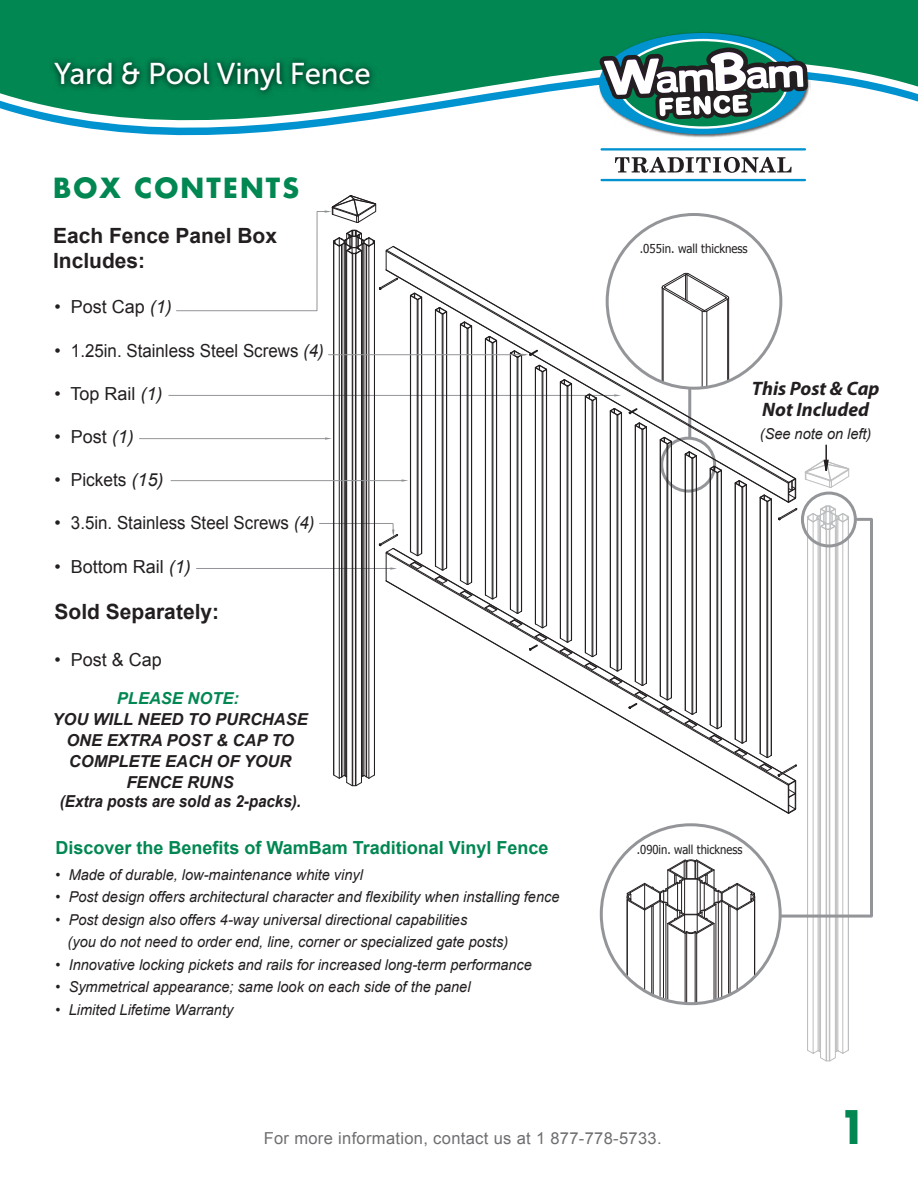
<style>
.page{position:relative;width:918px;height:1188px;background:#fff}
.page>*{position:absolute;margin:0;border:0;box-sizing:border-box;transform-origin:0 0}
.t1{font:700 45px "Futura";color:#008752;scale:.88 1}
.t2{font:30px "Museo Sans 500";letter-spacing:-.005em;color:#fff}
.t3{font:700 27px "Futura";letter-spacing:.08em;color:#008752}
.t4{font:700 21px/25.5px "Arial";color:#231f20}
.t5{font:italic 700 19.5px/21px "Myriad Pro";color:#231f20;text-align:center}
.t6{font:18px "Arial";color:#231f20}
.t7{font:700 18px "Arial";color:#008752}
.t8{font:italic 700 16.5px/21px "Arial";color:#231f20;text-align:center}
.t9{font:16.5px "Arial";letter-spacing:.02em;color:#6d6e71}
.t10{font:italic 700 16.5px "Arial";color:#231f20;scale:.92 1}
.t11{font:italic 15px/22.5px "Arial";color:#231f20}
.t12{font:12.3px "Tahoma";color:#231f20;scale:.91 1}
.t13{font:12.3px "Tahoma";color:#231f20;scale:.93 1}
.s1{font-style:italic}
.s2{color:#008752}
</style>
<div class="page">
<svg style="left:0;top:0;width:918px;height:182px"></svg>
<img style="left:44px;top:49px;width:337px;height:51px">
<img style="left:597px;top:31px;width:213px;height:108px">
<svg style="left:599px;top:33px;width:207px;height:101px;background:#199cd2"></svg>
<svg style="left:619px;top:40px;width:168px;height:88px"></svg>
<svg style="left:599px;top:48px;width:209px;height:72px"></svg>
<svg style="left:615px;top:157px;width:177px;height:16px"></svg>
<hr style="left:601px;top:148px;width:205px;height:3px;background:#0093d0">
<hr style="left:601px;top:179px;width:205px;height:2px;background:#0093d0">
<hr style="left:825px;top:445px;width:2px;height:21px;background:#231f20">
<hr style="left:139px;top:438px;width:187px;height:1px;background:#939598">
<svg style="left:325px;top:437px;width:7px;height:3px"></svg>
<hr style="left:196px;top:568px;width:198px;height:1px;background:#939598">
<hr style="left:169px;top:395px;width:446px;height:1px;background:#939598">
<svg style="left:392px;top:547px;width:217px;height:164px"></svg>
<svg style="left:385px;top:355px;width:213px;height:148px"></svg>
<svg style="left:392px;top:245px;width:391px;height:235px"></svg>
<hr style="left:667px;top:444px;width:1px;height:256px;background:#231f20">
<hr style="left:660px;top:440px;width:1px;height:256px;background:#231f20">
<hr style="left:671px;top:442px;width:1px;height:256px;background:#231f20">
<svg style="left:659px;top:436px;width:13px;height:9px"></svg>
<hr style="left:642px;top:429px;width:1px;height:256px;background:#231f20">
<hr style="left:635px;top:425px;width:1px;height:256px;background:#231f20">
<hr style="left:646px;top:427px;width:1px;height:256px;background:#231f20">
<svg style="left:634px;top:422px;width:13px;height:8px"></svg>
<hr style="left:617px;top:415px;width:1px;height:256px;background:#231f20">
<hr style="left:610px;top:411px;width:1px;height:256px;background:#231f20">
<hr style="left:621px;top:413px;width:1px;height:256px;background:#231f20">
<svg style="left:609px;top:408px;width:13px;height:8px"></svg>
<hr style="left:592px;top:401px;width:1px;height:256px;background:#231f20">
<hr style="left:585px;top:396px;width:1px;height:257px;background:#231f20">
<hr style="left:596px;top:398px;width:1px;height:256px;background:#231f20">
<svg style="left:584px;top:393px;width:13px;height:9px"></svg>
<svg style="left:584px;top:652px;width:14px;height:19px"></svg>
<hr style="left:567px;top:386px;width:1px;height:256px;background:#231f20">
<hr style="left:568px;top:386px;width:1px;height:256px;background:#231f20">
<hr style="left:560px;top:382px;width:1px;height:256px;background:#231f20">
<hr style="left:571px;top:384px;width:1px;height:256px;background:#231f20">
<svg style="left:559px;top:379px;width:13px;height:8px"></svg>
<svg style="left:559px;top:637px;width:14px;height:19px"></svg>
<hr style="left:542px;top:372px;width:1px;height:256px;background:#231f20">
<hr style="left:543px;top:372px;width:1px;height:256px;background:#231f20">
<hr style="left:535px;top:368px;width:1px;height:256px;background:#231f20">
<hr style="left:546px;top:369px;width:1px;height:256px;background:#231f20">
<svg style="left:534px;top:364px;width:13px;height:9px"></svg>
<hr style="left:517px;top:357px;width:1px;height:256px;background:#231f20">
<hr style="left:518px;top:357px;width:1px;height:256px;background:#231f20">
<hr style="left:510px;top:353px;width:1px;height:256px;background:#231f20">
<hr style="left:521px;top:355px;width:1px;height:256px;background:#231f20">
<svg style="left:509px;top:608px;width:14px;height:20px"></svg>
<hr style="left:492px;top:343px;width:1px;height:256px;background:#231f20">
<hr style="left:493px;top:343px;width:1px;height:256px;background:#231f20">
<hr style="left:485px;top:339px;width:1px;height:256px;background:#231f20">
<hr style="left:496px;top:341px;width:1px;height:256px;background:#231f20">
<svg style="left:485px;top:335px;width:12px;height:9px"></svg>
<svg style="left:484px;top:594px;width:14px;height:19px"></svg>
<hr style="left:467px;top:328px;width:1px;height:256px;background:#231f20">
<hr style="left:468px;top:328px;width:1px;height:256px;background:#231f20">
<hr style="left:460px;top:324px;width:1px;height:256px;background:#231f20">
<hr style="left:471px;top:326px;width:1px;height:256px;background:#231f20">
<svg style="left:460px;top:321px;width:13px;height:8px"></svg>
<svg style="left:459px;top:580px;width:14px;height:19px"></svg>
<hr style="left:442px;top:314px;width:1px;height:256px;background:#231f20">
<hr style="left:443px;top:314px;width:1px;height:256px;background:#231f20">
<hr style="left:435px;top:310px;width:1px;height:256px;background:#231f20">
<hr style="left:446px;top:312px;width:1px;height:256px;background:#231f20">
<svg style="left:435px;top:307px;width:13px;height:8px"></svg>
<svg style="left:434px;top:565px;width:14px;height:19px"></svg>
<hr style="left:417px;top:300px;width:1px;height:256px;background:#231f20">
<hr style="left:418px;top:300px;width:1px;height:256px;background:#231f20">
<hr style="left:410px;top:296px;width:1px;height:256px;background:#231f20">
<hr style="left:421px;top:297px;width:1px;height:256px;background:#231f20">
<svg style="left:410px;top:292px;width:13px;height:9px"></svg>
<svg style="left:409px;top:551px;width:14px;height:19px"></svg>
<hr style="left:341px;top:245px;width:1px;height:532px;background:#231f20">
<hr style="left:342px;top:245px;width:1px;height:532px;background:#231f20">
<hr style="left:366px;top:245px;width:1px;height:532px;background:#231f20">
<hr style="left:344px;top:243px;width:1px;height:532px;background:#231f20">
<hr style="left:339px;top:246px;width:1px;height:532px;background:#231f20">
<hr style="left:345px;top:244px;width:1px;height:532px;background:#231f20">
<hr style="left:333px;top:242px;width:1px;height:532px;background:#231f20">
<hr style="left:346px;top:250px;width:1px;height:533px;background:#231f20">
<hr style="left:361px;top:250px;width:1px;height:533px;background:#231f20">
<hr style="left:369px;top:246px;width:1px;height:532px;background:#231f20">
<hr style="left:364px;top:243px;width:1px;height:532px;background:#231f20">
<hr style="left:356px;top:254px;width:1px;height:532px;background:#231f20">
<hr style="left:355px;top:253px;width:1px;height:532px;background:#231f20">
<hr style="left:352px;top:254px;width:1px;height:532px;background:#231f20">
<hr style="left:362px;top:244px;width:1px;height:532px;background:#231f20">
<hr style="left:374px;top:242px;width:1px;height:532px;background:#231f20">
<svg style="left:319px;top:523px;width:80px;height:59px"></svg>
<svg style="left:333px;top:773px;width:42px;height:14px"></svg>
<hr style="left:663px;top:289px;width:1px;height:95px;background:#231f20">
<hr style="left:702px;top:311px;width:1px;height:76px;background:#231f20">
<hr style="left:706px;top:311px;width:1px;height:76px;background:#231f20">
<hr style="left:727px;top:299px;width:1px;height:83px;background:#231f20">
<hr style="left:662px;top:287px;width:1px;height:95px;background:#231f20">
<hr style="left:728px;top:298px;width:1px;height:83px;background:#231f20">
<svg style="left:662px;top:273px;width:67px;height:39px"></svg>
<hr style="left:329px;top:354px;width:197px;height:1px;background:#939598">
<svg style="left:176px;top:195px;width:223px;height:116px"></svg>
<hr style="left:171px;top:480px;width:231px;height:1px;background:#939598">
<svg style="left:402px;top:479px;width:6px;height:3px"></svg>
<svg style="left:509px;top:350px;width:29px;height:8px"></svg>
<svg style="left:529px;top:623px;width:19px;height:29px"></svg>
<svg style="left:628px;top:409px;width:10px;height:7px"></svg>
<svg style="left:609px;top:451px;width:264px;height:611px"></svg>
<p class="t2" style="left:54px;top:57px;width:318px">Yard &amp; Pool Vinyl Fence</p>
<p class="t3" style="left:53px;top:169px;width:248px">BOX CONTENTS</p>
<p class="t4" style="left:53px;top:223px;width:226px">Each Fence Panel Box<br>Includes:</p>
<p class="t6" style="left:55px;top:295px;width:119px">• Post Cap <span class="s1">(1)</span></p>
<p class="t6" style="left:55px;top:338px;width:271px">• 1.25in. Stainless Steel Screws <span class="s1">(4)</span></p>
<p class="t6" style="left:55px;top:382px;width:109px">• Top Rail <span class="s1">(1)</span></p>
<p class="t6" style="left:55px;top:425px;width:81px">• Post <span class="s1">(1)</span></p>
<p class="t6" style="left:55px;top:468px;width:111px">• Pickets <span class="s1">(15)</span></p>
<p class="t6" style="left:55px;top:511px;width:261px">• 3.5in. Stainless Steel Screws <span class="s1">(4)</span></p>
<p class="t6" style="left:55px;top:554px;width:138px">• Bottom Rail <span class="s1">(1)</span></p>
<p class="t4" style="left:55px;top:600px;width:166px">Sold Separately:</p>
<p class="t6" style="left:55px;top:648px;width:109px">• Post &amp; Cap</p>
<p class="t8" style="left:53px;top:689px;width:257px"><span class="s2">PLEASE NOTE:<br></span>YOU WILL NEED TO PURCHASE<br>ONE EXTRA POST &amp; CAP TO<br>COMPLETE EACH OF YOUR<br>FENCE RUNS</p>
<p class="t10" style="left:60px;top:791px;width:264px">(Extra posts are sold as 2-packs).</p>
<p class="t7" style="left:56px;top:836px;width:495px">Discover the Benefits of WamBam Traditional Vinyl Fence</p>
<p class="t11" style="left:56px;top:864px;width:309px">• Made of durable, low-maintenance white vinyl</p>
<p class="t11" style="left:56px;top:886px;width:506px">• Post design offers architectural character and flexibility when installing fence</p>
<p class="t11" style="left:68px;top:909px;width:442px;text-indent:-12px">• Post design also offers 4-way universal directional capabilities<br>(you do not need to order end, line, corner or specialized gate posts)</p>
<p class="t11" style="left:56px;top:954px;width:478px">• Innovative locking pickets and rails for increased long-term performance</p>
<p class="t11" style="left:56px;top:976px;width:417px">• Symmetrical appearance; same look on each side of the panel</p>
<p class="t11" style="left:56px;top:999px;width:179px">• Limited Lifetime Warranty</p>
<p class="t13" style="left:640px;top:241px;width:117px">.055in. wall thickness</p>
<p class="t5" style="left:752px;top:378px;width:129px">This Post &amp; Cap<br>Not Included</p>
<p class="t11" style="left:760px;top:422px;width:113px">(See note on left)</p>
<p class="t12" style="left:637px;top:842px;width:117px">.090in. wall thickness</p>
<p class="t9" style="left:264px;top:1128px;width:400px">For more information, contact us at 1 877-778-5733.</p>
<p class="t1" style="left:839px;top:1096px;width:32px">1</p>
</div>
